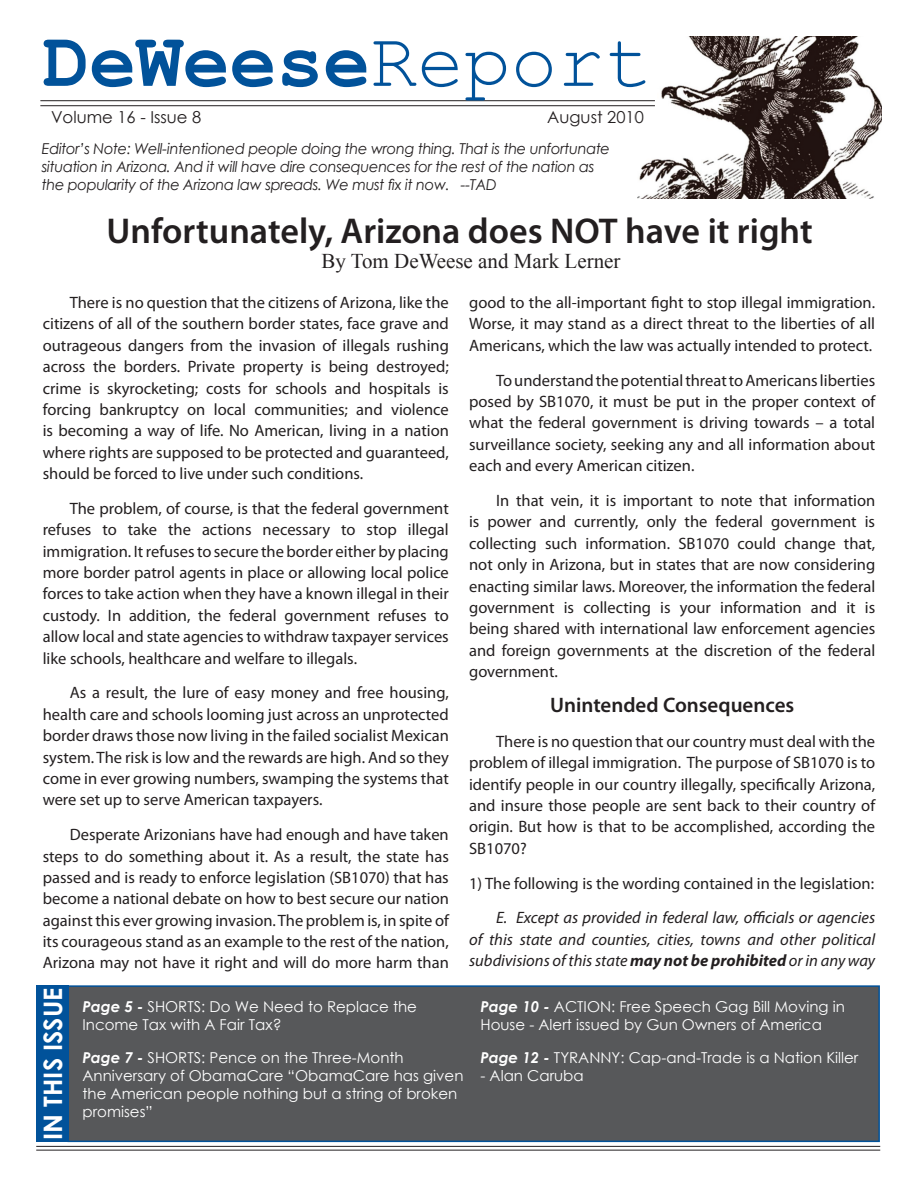
<style>
.page{position:relative;width:918px;height:1188px;background:#fff}
.page>*{position:absolute;margin:0;border:0;box-sizing:border-box;transform-origin:0 0}
.t1{font:700 78px "Courier New";color:#01529a}
.t2{font:600 36px "Myriad Pro";color:#231f20}
.t3{font:700 25.5px "Century Gothic";color:#fff}
.t4{font:21px "Times New Roman";color:#231f20}
.t5{font:600 21px "Myriad Pro";color:#231f20}
.t6{font:16.5px/21.3px "Myriad Pro";color:#231f20;text-align:justify}
.t7{font:italic 16.5px/21.3px "Myriad Pro";color:#231f20;text-align:justify}
.t8{font:16.5px "Century Gothic";color:#231f20}
.t9{font:15px/18px "Century Gothic";color:#fff}
.t10{font:italic 15px/18px "Century Gothic";letter-spacing:-.02em;color:#231f20}
.t11{font:italic 700 15px "Century Gothic";color:#fff}
.s1{font-weight:400}
.s2{font-weight:700}
.s3{font-weight:700;font-style:italic}
.s4{font-weight:400;font-style:normal}
</style>
<div class="page">
<div style="left:68px;top:986px;width:811px;height:155px;background:#57585a"></div>
<div style="left:68px;top:985px;width:812px;height:157px;border:2px solid #01529a"></div>
<div style="left:36px;top:985px;width:33px;height:157px;background:#01529a"></div>
<hr style="left:37px;top:1146px;width:843px;height:1px;background:#231f20">
<hr style="left:37px;top:1150px;width:843px;height:1px;background:#231f20">
<hr style="left:41px;top:100px;width:613px;height:1px;background:#231f20">
<hr style="left:41px;top:105px;width:613px;height:1px;background:#231f20">
<img style="left:637px;top:36px;width:245px;height:162px">
<h1 class="t1" style="left:43px;top:13px;width:610px">DeWeese<span class="s1">Report</span></h1>
<p class="t8" style="left:51px;top:105px;width:152px">Volume 16 - Issue 8</p>
<p class="t8" style="left:547px;top:105px;width:98px">August 2010</p>
<p class="t10" style="left:42px;top:139px;width:570px">Editor’s Note: Well-intentioned people doing the wrong thing. That is the unfortunate situation in Arizona. And it will have dire consequences for the rest of the nation as the popularity of the Arizona law spreads. We must fix it now. --TAD</p>
<h2 class="t2" style="left:107px;top:208px;width:708px">Unfortunately, Arizona does NOT have it right</h2>
<p class="t4" style="left:321px;top:247px;width:301px">By Tom DeWeese and Mark Lerner</p>
<p class="t6" style="left:43px;top:292px;width:408px;text-indent:27px">There is no question that the citizens of Arizona, like the citizens of all of the southern border states, face grave and outrageous dangers from the invasion of illegals rushing across the borders. Private property is being destroyed; crime is skyrocketing; costs for schools and hospitals is forcing bankruptcy on local communities; and violence is becoming a way of life. No American, living in a nation where rights are supposed to be protected and guaranteed, should be forced to live under such conditions.</p>
<p class="t6" style="left:43px;top:497px;width:408px;text-indent:27px">The problem, of course, is that the federal government refuses to take the actions necessary to stop illegal immigration. It refuses to secure the border either by placing more border patrol agents in place or allowing local police forces to take action when they have a known illegal in their custody. In addition, the federal government refuses to allow local and state agencies to withdraw taxpayer services like schools, healthcare and welfare to illegals.</p>
<p class="t6" style="left:43px;top:682px;width:408px;text-indent:27px">As a result, the lure of easy money and free housing, health care and schools looming just across an unprotected border draws those now living in the failed socialist Mexican system. The risk is low and the rewards are high. And so they come in ever growing numbers, swamping the systems that were set up to serve American taxpayers.</p>
<p class="t6" style="left:43px;top:824px;width:408px;text-indent:27px">Desperate Arizonians have had enough and have taken steps to do something about it. As a result, the state has passed and is ready to enforce legislation (SB1070) that has become a national debate on how to best secure our nation against this ever growing invasion. The problem is, in spite of its courageous stand as an example to the rest of the nation, Arizona may not have it right and will do more harm than</p>
<p class="t6" style="left:469px;top:292px;width:408px">good to the all-important fight to stop illegal immigration.<br>Worse, it may stand as a direct threat to the liberties of all Americans, which the law was actually intended to protect.</p>
<p class="t6" style="left:469px;top:369px;width:408px;text-indent:27px">To understand the potential threat to Americans liberties posed by SB1070, it must be put in the proper context of what the federal government is driving towards – a total surveillance society, seeking any and all information about each and every American citizen.</p>
<p class="t6" style="left:469px;top:490px;width:408px;text-indent:27px">In that vein, it is important to note that information is power and currently, only the federal government is collecting such information. SB1070 could change that, not only in Arizona, but in states that are now considering enacting similar laws. Moreover, the information the federal government is collecting is your information and it is being shared with international law enforcement agencies and foreign governments at the discretion of the federal government.</p>
<p class="t5" style="left:550px;top:691px;width:246px">Unintended Consequences</p>
<p class="t6" style="left:469px;top:730px;width:408px;text-indent:27px">There is no question that our country must deal with the problem of illegal immigration. The purpose of SB1070 is to identify people in our country illegally, specifically Arizona, and insure those people are sent back to their country of origin. But how is that to be accomplished, according the SB1070?</p>
<p class="t6" style="left:469px;top:872px;width:407px">1) The following is the wording contained in the legislation:</p>
<p class="t7" style="left:469px;top:907px;width:408px;text-indent:27px">E. Except as provided in federal law, officials or agencies of this state and counties, cities, towns and other political subdivisions of this state <span class="s2">may not be prohibited</span> or in any way</p>
<h3 class="t3" style="left:34px;top:1140px;width:153px;rotate:-90deg">In this Issue</h3>
<p class="t9" style="left:83px;top:997px;width:336px"><span class="s3">Page 5 -</span> SHORTS: Do We Need to Replace the<br>Income Tax with A Fair Tax?</p>
<p class="t11" style="left:83px;top:1046px;width:75px">Page 7 - <span class="s4">shorts</span></p>
<p class="t9" style="left:83px;top:1048px;width:383px;text-indent:119px">: Pence on the Three-Month Anniversary of ObamaCare “ObamaCare has given the American people nothing but a string of broken promises”</p>
<p class="t9" style="left:480px;top:997px;width:366px;text-indent:131px">: Free Speech Gag Bill Moving in<br>House - Alert issued by Gun Owners of America</p>
<p class="t11" style="left:480px;top:1046px;width:100px">Page 12 - <span class="s4">Tyrann</span></p>
<p class="t9" style="left:612px;top:1048px;width:248px">y: Cap-and-Trade is a Nation Killer</p>
<p class="t9" style="left:480px;top:1066px;width:105px">- Alan Caruba</p>
<p class="t11" style="left:480px;top:995px;width:84px">Page 10 - <span class="s4">action</span></p>
</div>
